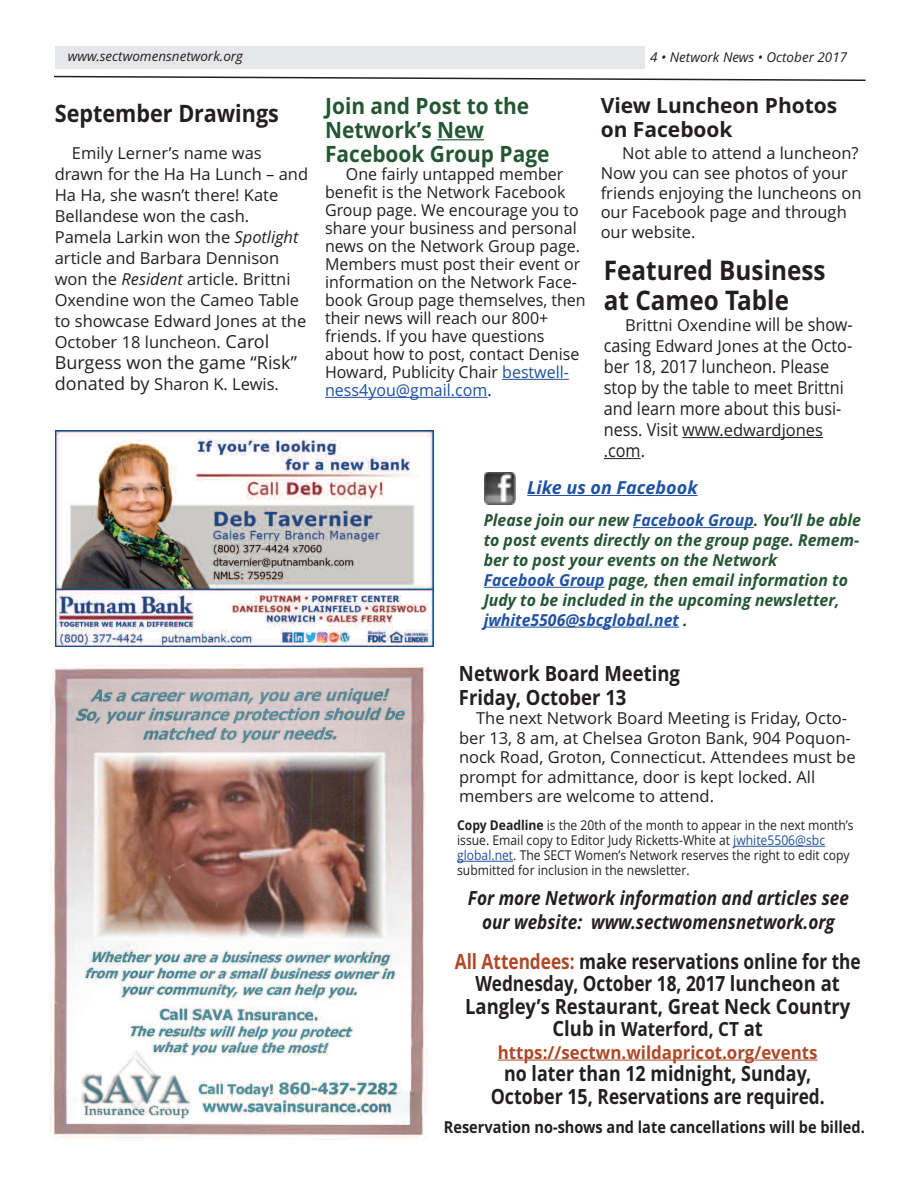
<style>
.page{position:relative;width:918px;height:1188px;background:#fff}
.page>*{position:absolute;margin:0;border:0;box-sizing:border-box;transform-origin:0 0}
.t1{font:700 27px/30px "Open Sans";color:#231f20;scale:.9 1}
.t2{font:700 24px "Open Sans";color:#231f20;scale:.9 1}
.t3{font:700 22.5px/24px "Open Sans";color:#245633;scale:.93 1}
.t4{font:700 21px/22.5px "Open Sans";color:#231f20;text-align:center;scale:.82 1}
.t5{font:700 21px/22.5px "Open Sans";color:#231f20;text-align:center;scale:.85 1}
.t6{font:700 21px/24px "Open Sans";color:#231f20;scale:.88 1}
.t7{font:700 21px/24px "Open Sans";color:#231f20}
.t8{font:italic 700 19.5px/23.5px "Open Sans";color:#231f20;text-align:center;scale:.88 1}
.t9{font:700 19.5px "Open Sans";color:#231f20;scale:.88 1}
.t10{font:18px/21px "Open Sans";color:#231f20;scale:.9 1}
.t11{font:700 18px "Open Sans";color:#ae4827;scale:.94 1}
.t12{font:18px "Open Sans";color:#231f20}
.t13{font:italic 700 18px "Open Sans";color:#1e51a3}
.t14{font:16.5px/18px "Open Sans";color:#231f20}
.t15{font:italic 700 16.5px/20px "Open Sans";color:#245633;scale:.96 1}
.t16{font:700 16.5px "Open Sans";color:#231f20;scale:.88 1}
.t17{font:13.5px/15px "Open Sans";color:#231f20;scale:.9 1}
.t18{font:italic 13.5px "Open Sans";color:#231f20}
.s1{font-style:italic}
.s2{font-size:18px}
.s3{color:#1e51a3}
.s4{font-size:16.5px}
.s5{font-weight:700}
.s6{color:#ae4827}
.s7{font-size:21px}
</style>
<div class="page">
<div style="left:55px;top:46px;width:589px;height:23px;background:#e6e7e9"></div>
<svg style="left:54px;top:75px;width:812px;height:6px"></svg>
<hr style="left:498px;top:1060px;width:320px;height:1px;background:#ae4827">
<hr style="left:733px;top:846px;width:92px;height:1px;background:#1e51a3">
<hr style="left:457px;top:861px;width:56px;height:1px;background:#1e51a3">
<img style="left:50px;top:664px;width:377px;height:476px">
<hr style="left:527px;top:495px;width:171px;height:1px;background:#1e51a3">
<svg style="left:485px;top:472px;width:30px;height:33px"></svg>
<img style="left:484px;top:473px;width:32px;height:31px">
<hr style="left:633px;top:527px;width:121px;height:1px;background:#1e51a3">
<hr style="left:484px;top:587px;width:121px;height:1px;background:#1e51a3">
<hr style="left:484px;top:627px;width:195px;height:1px;background:#1e51a3">
<hr style="left:437px;top:139px;width:47px;height:1px;background:#245633">
<hr style="left:502px;top:379px;width:62px;height:1px;background:#1e51a3">
<hr style="left:325px;top:397px;width:162px;height:1px;background:#1e51a3">
<hr style="left:682px;top:437px;width:42px;height:1px;background:#231f20">
<hr style="left:724px;top:437px;width:99px;height:1px;background:#231f20">
<hr style="left:604px;top:458px;width:37px;height:1px;background:#231f20">
<img style="left:55px;top:431px;width:378px;height:216px">
<p class="t18" style="left:68px;top:48px;width:177px">www.sectwomensnetwork.org</p>
<p class="t18" style="left:650px;top:50px;width:199px">4 • Network News • October 2017</p>
<h2 class="t2" style="left:55px;top:99px;width:251px">September Drawings</h2>
<p class="t14" style="left:55px;top:143px;width:255px;line-height:21px;text-indent:17px">Emily Lerner’s name was drawn for the Ha Ha Lunch – and<br>Ha Ha, she wasn’t there! Kate<br>Bellandese won the cash.<br>Pamela Larkin won the <span class="s1">Spotlight </span>article and Barbara Dennison won the <span class="s1">Resident</span> article. Brittni<br>Oxendine won the Cameo Table to showcase Edward Jones at the<br>October 18 luncheon. <span class="s2">Carol</span></p>
<p class="t12" style="left:55px;top:352px;width:244px">Burgess won the game “Risk”</p>
<p class="t14" style="left:55px;top:376px;width:226px"><span class="s2">donated by</span> Sharon K. Lewis.</p>
<h3 class="t3" style="left:325px;top:94px;width:243px">Join and Post to the<br>Network’s New<br>Facebook Group Page</h3>
<p class="t14" style="left:325px;top:165px;width:262px;text-indent:21px">One fairly untapped member benefit is the Network Facebook<br>Group page. We encourage you to share your business and personal news on the Network Group page.<br>Members must post their event or information on the Network Face&shy;book Group page themselves, then their news will reach our 800+ friends. If you have questions about how to post, contact Denise<br>Howard, Publicity Chair <span class="s3">bestwell&shy;ness4you@gmail.com</span>.</p>
<p class="t7" style="left:601px;top:94px;width:238px">View Luncheon Photos on Facebook</p>
<p class="t14" style="left:601px;top:143px;width:262px;line-height:20px;text-indent:21px">Not able to attend a luncheon?<br>Now you can see photos of your friends enjoying the luncheons on our Facebook page and through our website.</p>
<h1 class="t1" style="left:604px;top:256px;width:248px">Featured Business at Cameo Table</h1>
<p class="t14" style="left:625px;top:316px;width:229px">Brittni Oxendine <span class="s2">will be show-</span></p>
<p class="t10" style="left:604px;top:335px;width:278px">casing <span class="s4">Edward Jones</span> at the Octo&shy;ber 18, 2017 luncheon. Please stop by the table to meet Brittni and learn more about this busi&shy;ness. Visit www.<span class="s4">edwardjones </span>.com.</p>
<p class="t13" style="left:527px;top:477px;width:172px">Like us on Facebook</p>
<p class="t15" style="left:484px;top:511px;width:395px">Please join our new <span class="s3">Facebook Group</span>. You’ll be able to post events directly on the group page. Remem&shy;ber to post your events on the Network<br><span class="s3">Facebook Group</span> page, then email information to Judy to be included in the upcoming newsletter, <span class="s3">jwhite5506@sbcglobal.net</span> .</p>
<p class="t6" style="left:459px;top:661px;width:253px">Network Board Meeting<br>Friday, October 13</p>
<p class="t14" style="left:459px;top:709px;width:398px;line-height:19.5px;text-indent:17px">The next Network Board Meeting is Friday, Octo&shy;ber 13, 8 am, at Chelsea Groton Bank, 904 Poquon&shy;nock Road, Groton, Connecticut. Attendees must be prompt for admittance, door is kept locked. All members are welcome to attend.</p>
<p class="t17" style="left:457px;top:818px;width:442px"><span class="s5">Copy Deadline</span> is the 20th of the month to appear in the next month’s issue. Email copy to Editor Judy Ricketts-White at <span class="s3">jwhite5506@sbc global.net</span>. The SECT Women’s Network reserves the right to edit copy submitted for inclusion in the newsletter.</p>
<p class="t8" style="left:468px;top:887px;width:435px">For more Network information and articles see our website: www.sectwomensnetwork.org</p>
<p class="t4" style="left:455px;top:950px;width:496px"><span class="s6">All Attendees:</span> make reservations online for the<br>Wednesday, October 18, 2017 luncheon at<br>Langley’s Restaurant, Great Neck Country</p>
<p class="t9" style="left:552px;top:1018px;width:241px"><span class="s7">Club in</span> Waterford, CT <span class="s7">at</span></p>
<p class="t11" style="left:498px;top:1042px;width:342px">https://sectwn.wildapricot.org/events</p>
<p class="t5" style="left:491px;top:1063px;width:395px">no later than 12 midnight, Sunday,<br>October 15, Reservations are required.</p>
<p class="t16" style="left:444px;top:1118px;width:480px">Reservation no-shows and late cancellations will be billed.</p>
</div>
